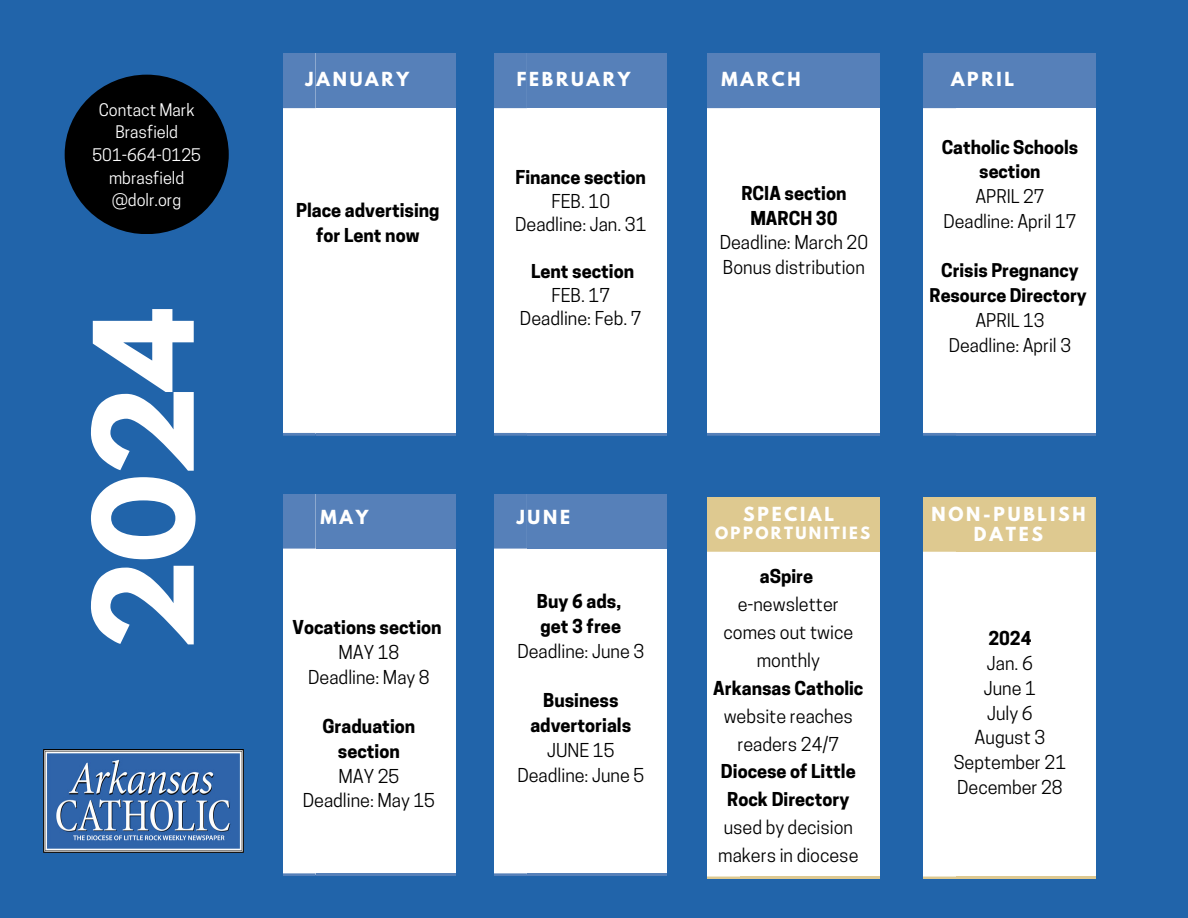
<style>
.page{position:relative;width:1188px;height:918px;background:#2164aa}
.page>*{position:absolute;margin:0;border:0;box-sizing:border-box;transform-origin:0 0}
.t1{font:700 122.4px "League Spartan";color:#fff}
.t2{font:18px/27.9px "Cooper Hewitt";color:#000;text-align:center}
.t3{font:700 18px/24.8px "Cooper Hewitt";color:#000;text-align:center}
.t4{font:700 17.85px/24.8px "Cooper Hewitt";color:#000;text-align:center}
.t5{font:17.85px "Cooper Hewitt";color:#000}
.t6{font:700 17.25px/20px "League Spartan";letter-spacing:.16em;color:#fff;text-align:center}
.t7{font:700 17.1px "League Spartan";letter-spacing:.16em;color:#fff}
.t8{font:16.35px/22.5px "Cooper Hewitt";color:#fff;text-align:center}
.t9{font:700 15px "League Spartan";letter-spacing:.16em;color:#fff}
.s1{font-weight:700}
</style>
<div class="page">
<div style="left:316px;top:404px;width:139px;height:30px;background:#fff"></div>
<div style="left:316px;top:54px;width:139px;height:83px;background:#fff"></div>
<div style="left:283px;top:137px;width:33px;height:267px;background:#fff"></div>
<div style="left:316px;top:137px;width:139px;height:267px;background:#fff"></div>
<svg style="left:283px;top:54px;width:33px;height:83px;background:#91acd1"></svg>
<svg style="left:283px;top:404px;width:33px;height:31px"></svg>
<hr style="left:316px;top:433px;width:139px;height:2px;background:#5680b9">
<div style="left:316px;top:54px;width:139px;height:54px;background:#5680b9"></div>
<div style="left:527px;top:404px;width:140px;height:30px;background:#fff"></div>
<div style="left:527px;top:54px;width:140px;height:83px;background:#fff"></div>
<div style="left:495px;top:137px;width:32px;height:267px;background:#fff"></div>
<div style="left:527px;top:137px;width:140px;height:267px;background:#fff"></div>
<svg style="left:495px;top:54px;width:32px;height:83px;background:#90acd1"></svg>
<svg style="left:495px;top:404px;width:32px;height:31px"></svg>
<hr style="left:527px;top:433px;width:140px;height:2px;background:#5680b9">
<div style="left:527px;top:54px;width:140px;height:54px;background:#5680b9"></div>
<div style="left:740px;top:404px;width:140px;height:30px;background:#fff"></div>
<div style="left:740px;top:54px;width:140px;height:83px;background:#fff"></div>
<div style="left:708px;top:137px;width:32px;height:267px;background:#fff"></div>
<div style="left:740px;top:137px;width:140px;height:267px;background:#fff"></div>
<svg style="left:708px;top:54px;width:32px;height:83px;background:#90acd1"></svg>
<svg style="left:708px;top:404px;width:32px;height:31px"></svg>
<hr style="left:740px;top:433px;width:140px;height:2px;background:#5680b9">
<div style="left:740px;top:54px;width:140px;height:54px;background:#5680b9"></div>
<div style="left:956px;top:404px;width:140px;height:30px;background:#fff"></div>
<div style="left:956px;top:54px;width:140px;height:83px;background:#fff"></div>
<div style="left:924px;top:137px;width:32px;height:267px;background:#fff"></div>
<div style="left:956px;top:137px;width:140px;height:267px;background:#fff"></div>
<svg style="left:924px;top:54px;width:32px;height:83px;background:#90acd1"></svg>
<svg style="left:924px;top:404px;width:32px;height:31px"></svg>
<hr style="left:956px;top:433px;width:140px;height:2px;background:#5680b9">
<div style="left:956px;top:54px;width:140px;height:54px;background:#5680b9"></div>
<img style="left:44px;top:749px;width:200px;height:104px">
<div style="left:316px;top:845px;width:139px;height:30px;background:#fff"></div>
<div style="left:316px;top:494px;width:139px;height:83px;background:#fff"></div>
<div style="left:283px;top:577px;width:33px;height:268px;background:#fff"></div>
<div style="left:316px;top:577px;width:139px;height:268px;background:#fff"></div>
<svg style="left:283px;top:494px;width:33px;height:83px;background:#90acd1"></svg>
<svg style="left:283px;top:845px;width:33px;height:31px"></svg>
<hr style="left:316px;top:873px;width:139px;height:3px;background:#5680b9">
<div style="left:316px;top:494px;width:139px;height:55px;background:#5680b9"></div>
<div style="left:527px;top:845px;width:140px;height:30px;background:#fff"></div>
<div style="left:527px;top:494px;width:140px;height:83px;background:#fff"></div>
<div style="left:495px;top:577px;width:32px;height:268px;background:#fff"></div>
<div style="left:527px;top:577px;width:140px;height:268px;background:#fff"></div>
<svg style="left:495px;top:494px;width:32px;height:83px;background:#90abd1"></svg>
<svg style="left:495px;top:845px;width:32px;height:31px"></svg>
<hr style="left:527px;top:873px;width:140px;height:3px;background:#5680b9">
<div style="left:527px;top:494px;width:140px;height:55px;background:#5680b9"></div>
<div style="left:740px;top:848px;width:140px;height:30px;background:#fff"></div>
<div style="left:740px;top:497px;width:140px;height:83px;background:#fff"></div>
<div style="left:708px;top:580px;width:32px;height:268px;background:#fff"></div>
<div style="left:740px;top:580px;width:140px;height:268px;background:#fff"></div>
<svg style="left:708px;top:497px;width:32px;height:83px;background:#e9dbb5"></svg>
<svg style="left:708px;top:848px;width:32px;height:31px"></svg>
<hr style="left:740px;top:877px;width:140px;height:2px;background:#dec990">
<div style="left:740px;top:497px;width:140px;height:55px;background:#dec990"></div>
<div style="left:956px;top:848px;width:140px;height:30px;background:#fff"></div>
<div style="left:956px;top:497px;width:140px;height:83px;background:#fff"></div>
<div style="left:924px;top:580px;width:32px;height:268px;background:#fff"></div>
<div style="left:956px;top:580px;width:140px;height:268px;background:#fff"></div>
<svg style="left:924px;top:497px;width:32px;height:83px;background:#e9dbb5"></svg>
<svg style="left:924px;top:848px;width:32px;height:31px"></svg>
<hr style="left:956px;top:877px;width:140px;height:2px;background:#dec990">
<div style="left:956px;top:497px;width:140px;height:55px;background:#dec990"></div>
<div style="left:65px;top:75px;width:164px;height:159px;background:#000;border-radius:50%"></div>
<p class="t8" style="left:99px;top:100px;width:97px">Contact Mark<br>Brasfield</p>
<p class="t8" style="left:92px;top:146px;width:110px">501-664-0125</p>
<p class="t8" style="left:109px;top:168px;width:77px">mbrasfield</p>
<p class="t8" style="left:112px;top:191px;width:70px">@dolr.org</p>
<p class="t1" style="left:84px;top:651px;width:348px;rotate:-90deg">2024</p>
<p class="t6" style="left:306px;top:71px;width:105px">JANUARY</p>
<p class="t7" style="left:517px;top:70px;width:115px">FEBRUARY</p>
<p class="t6" style="left:722px;top:71px;width:81px">MARCH</p>
<p class="t6" style="left:951px;top:71px;width:65px">APRIL</p>
<p class="t3" style="left:296px;top:200px;width:145px">Place advertising for Lent now</p>
<p class="t3" style="left:516px;top:167px;width:132px">Finance section</p>
<p class="t2" style="left:551px;top:189px;width:60px">FEB. 10</p>
<p class="t2" style="left:515px;top:213px;width:133px">Deadline: Jan. 31</p>
<p class="t3" style="left:531px;top:261px;width:105px">Lent section</p>
<p class="t2" style="left:551px;top:283px;width:60px">FEB. 17</p>
<p class="t2" style="left:520px;top:307px;width:123px">Deadline: Feb. 7</p>
<p class="t3" style="left:741px;top:183px;width:107px">RCIA section</p>
<p class="t3" style="left:750px;top:208px;width:89px">MARCH 30</p>
<p class="t2" style="left:720px;top:231px;width:150px">Deadline: March 20</p>
<p class="t2" style="left:723px;top:256px;width:143px">Bonus distribution</p>
<p class="t6" style="left:321px;top:509px;width:49px">MAY</p>
<p class="t6" style="left:517px;top:509px;width:55px">JUNE</p>
<p class="t6" style="left:743px;top:506px;width:92px">SPECIAL</p>
<p class="t9" style="left:715px;top:525px;width:157px">OPPORTUNITIES</p>
<p class="t3" style="left:293px;top:617px;width:151px">Vocations section</p>
<p class="t2" style="left:338px;top:640px;width:63px">MAY 18</p>
<p class="t2" style="left:308px;top:665px;width:123px">Deadline: May 8</p>
<p class="t3" style="left:323px;top:716px;width:94px">Graduation section</p>
<p class="t2" style="left:338px;top:764px;width:63px">MAY 25</p>
<p class="t2" style="left:303px;top:789px;width:134px">Deadline: May 15</p>
<p class="t3" style="left:537px;top:591px;width:86px">Buy 6 ads,</p>
<p class="t3" style="left:541px;top:616px;width:82px">get 3 free</p>
<p class="t2" style="left:517px;top:639px;width:128px">Deadline: June 3</p>
<p class="t3" style="left:530px;top:690px;width:102px">Business advertorials</p>
<p class="t2" style="left:547px;top:738px;width:69px">JUNE 15</p>
<p class="t2" style="left:517px;top:763px;width:128px">Deadline: June 5</p>
<p class="t3" style="left:760px;top:566px;width:55px">aSpire</p>
<p class="t2" style="left:723px;top:593px;width:131px">e-newsletter comes out twice monthly</p>
<p class="t2" style="left:713px;top:676px;width:152px"><span class="s1">Arkansas Catholic </span>website reaches readers 24/7</p>
<p class="t2" style="left:718px;top:760px;width:142px"><span class="s1">Diocese of Little<br>Rock Directory </span>used by decision makers in diocese</p>
<p class="t4" style="left:942px;top:137px;width:138px">Catholic Schools section</p>
<p class="t5" style="left:975px;top:190px;width:71px">APRIL 27</p>
<p class="t5" style="left:944px;top:214px;width:134px">Deadline: April 17</p>
<p class="t4" style="left:930px;top:261px;width:159px">Crisis Pregnancy<br>Resource Directory</p>
<p class="t5" style="left:975px;top:313px;width:71px">APRIL 13</p>
<p class="t5" style="left:949px;top:338px;width:124px">Deadline: April 3</p>
<p class="t6" style="left:931px;top:506px;width:156px">NON-PUBLISH<br>DATES</p>
<p class="t3" style="left:988px;top:628px;width:45px">2024</p>
<p class="t2" style="left:987px;top:651px;width:47px">Jan. 6</p>
<p class="t2" style="left:984px;top:676px;width:54px">June 1</p>
<p class="t2" style="left:987px;top:701px;width:47px">July 6</p>
<p class="t2" style="left:975px;top:726px;width:72px">August 3</p>
<p class="t2" style="left:954px;top:751px;width:114px">September 21</p>
<p class="t2" style="left:957px;top:776px;width:107px">December 28</p>
</div>
